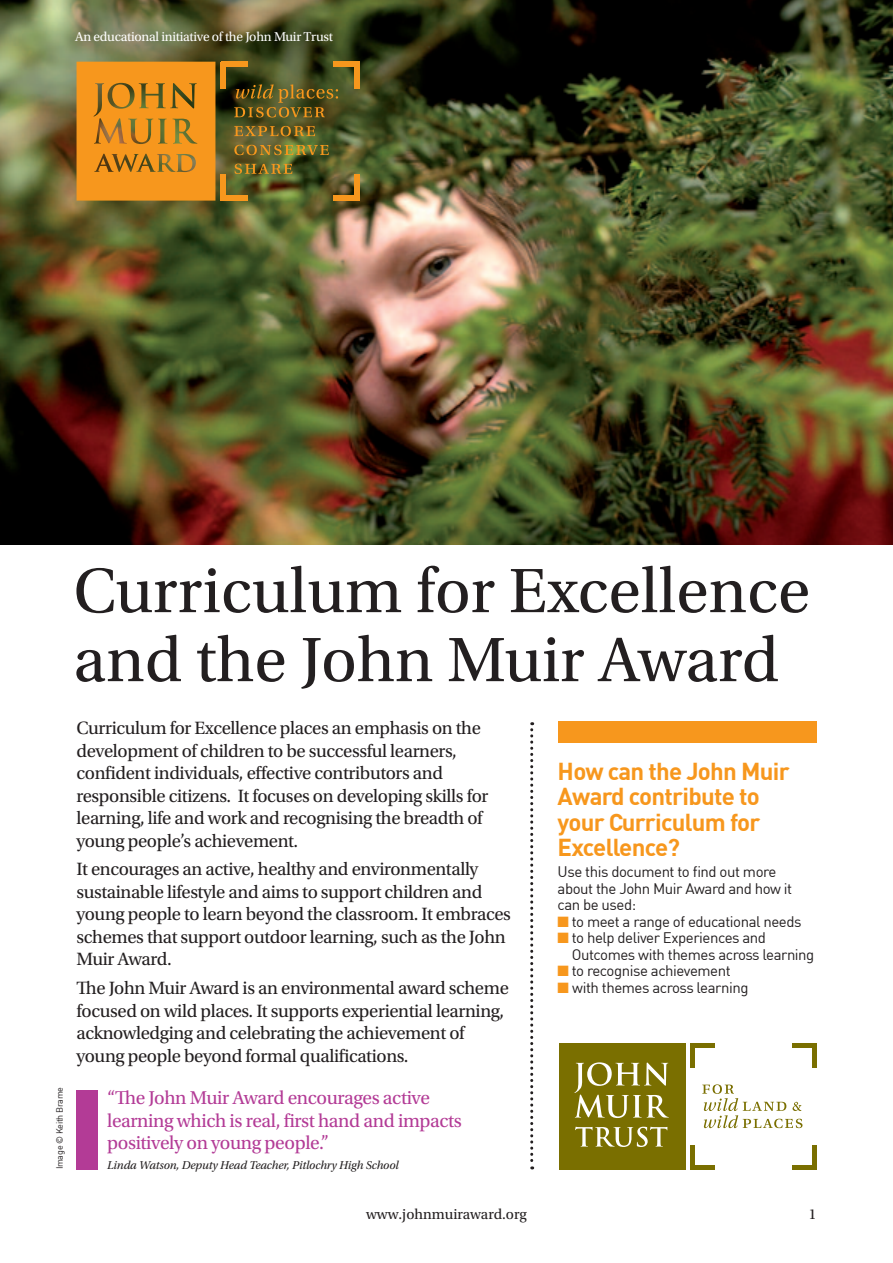
<style>
.page{position:relative;width:893px;height:1263px;background:#fff}
.page>*{position:absolute;margin:0;border:0;box-sizing:border-box;transform-origin:0 0}
.t1{font:66px/69px "Utopia Std";color:#231f20}
.t2{font:700 24px/25.5px "DIN";letter-spacing:-.03em;color:#f7971d}
.t3{font:19.5px/22.5px "Utopia Std";letter-spacing:-.02em;color:#b33b96}
.t4{font:18.75px/22.5px "Utopia Std";letter-spacing:-.02em;color:#231f20}
.t5{font:15px/16.5px "DIN";letter-spacing:-.03em;color:#231f20}
.t6{font:15px "Utopia Std";color:#231f20}
.t7{font:13.5px "Utopia Std";letter-spacing:-.02em;color:#fff}
.t8{font:italic 12px "Utopia Std";letter-spacing:-.01em;color:#231f20}
.t9{font:9px "DIN";letter-spacing:-.03em;color:#231f20}
.s1{color:#f7971d}
</style>
<div class="page">
<img style="left:0;top:0;width:893px;height:544px">
<svg style="left:77px;top:62px;width:138px;height:139px;background:#e48f1e"></svg>
<div style="left:221px;top:62px;width:5px;height:26px;background:#f7971d"></div>
<div style="left:221px;top:174px;width:5px;height:27px;background:#f7971d"></div>
<div style="left:221px;top:62px;width:27px;height:5px;background:#f7971d"></div>
<div style="left:354px;top:62px;width:6px;height:26px;background:#f7971d"></div>
<div style="left:333px;top:62px;width:27px;height:5px;background:#f7971d"></div>
<div style="left:221px;top:195px;width:27px;height:6px;background:#f7971d"></div>
<div style="left:354px;top:174px;width:6px;height:27px;background:#f7971d"></div>
<div style="left:333px;top:195px;width:27px;height:6px;background:#f7971d"></div>
<svg style="left:234px;top:84px;width:104px;height:33px;background:#64561e"></svg>
<svg style="left:234px;top:126px;width:81px;height:10px"></svg>
<svg style="left:234px;top:145px;width:95px;height:10px"></svg>
<svg style="left:235px;top:164px;width:57px;height:10px"></svg>
<div style="left:77px;top:1090px;width:21px;height:79px;background:#b33b96"></div>
<svg style="left:530px;top:722px;width:3px;height:447px"></svg>
<div style="left:558px;top:722px;width:258px;height:21px;background:#f7971d"></div>
<div style="left:690px;top:1043px;width:5px;height:24px;background:#7a6f00"></div>
<div style="left:690px;top:1043px;width:24px;height:5px;background:#7a6f00"></div>
<hr style="left:812px;top:1043px;width:4px;height:24px;background:#7a6f00">
<div style="left:792px;top:1043px;width:24px;height:5px;background:#7a6f00"></div>
<div style="left:690px;top:1145px;width:5px;height:24px;background:#7a6f00"></div>
<div style="left:690px;top:1164px;width:24px;height:5px;background:#7a6f00"></div>
<hr style="left:812px;top:1145px;width:4px;height:24px;background:#7a6f00">
<div style="left:792px;top:1164px;width:24px;height:5px;background:#7a6f00"></div>
<svg style="left:702px;top:1084px;width:100px;height:44px"></svg>
<div style="left:559px;top:1043px;width:126px;height:126px;background:#7a6f00"></div>
<svg style="left:574px;top:1062px;width:95px;height:85px"></svg>
<p class="t7" style="left:75px;top:30px;width:259px">An educational initiative of the John Muir Trust</p>
<p class="t9" style="left:54px;top:1169px;width:84px;rotate:-90deg">Image © Keith Brame</p>
<p class="t1" style="left:73px;top:557px;width:738px">Curriculum for Excellence and the John Muir Award</p>
<p class="t4" style="left:77px;top:717px;width:413px">Curriculum for Excellence places an emphasis on the development of children to be successful learners, confident individuals, effective contributors and responsible citizens. It focuses on developing skills for learning, life and work and recognising the breadth of young people’s achievement.</p>
<p class="t4" style="left:77px;top:858px;width:436px">It encourages an active, healthy and environmentally sustainable lifestyle and aims to support children and young people to learn beyond the classroom. It embraces schemes that support outdoor learning, such as the John Muir Award.</p>
<p class="t4" style="left:77px;top:977px;width:434px">The John Muir Award is an environmental award scheme focused on wild places. It supports experiential learning, acknowledging and celebrating the achievement of young people beyond formal qualifications.</p>
<p class="t3" style="left:107px;top:1087px;width:356px">“The John Muir Award encourages active learning which is real, first hand and impacts positively on young people.”</p>
<p class="t8" style="left:107px;top:1159px;width:293px">Linda Watson, Deputy Head Teacher, Pitlochry High School</p>
<p class="t6" style="left:366px;top:1206px;width:162px">www.johnmuiraward.org</p>
<p class="t6" style="left:809px;top:1206px;width:9px">1</p>
<p class="t2" style="left:558px;top:757px;width:234px">How can the John Muir<br>Award contribute to your Curriculum for<br>Excellence?</p>
<p class="t5" style="left:558px;top:863px;width:236px">Use this document to find out more about the John Muir Award and how it can be used:</p>
<p class="t5" style="left:558px;top:913px;width:245px"><span class="s1">■</span> to meet a range of educational needs</p>
<p class="t5" style="left:572px;top:929px;width:244px;text-indent:-14px"><span class="s1">■</span> to help deliver Experiences and<br>Outcomes with themes across learning</p>
<p class="t5" style="left:558px;top:962px;width:175px"><span class="s1">■</span> to recognise achievement</p>
<p class="t5" style="left:558px;top:979px;width:192px"><span class="s1">■</span> with themes across learning</p>
</div>
